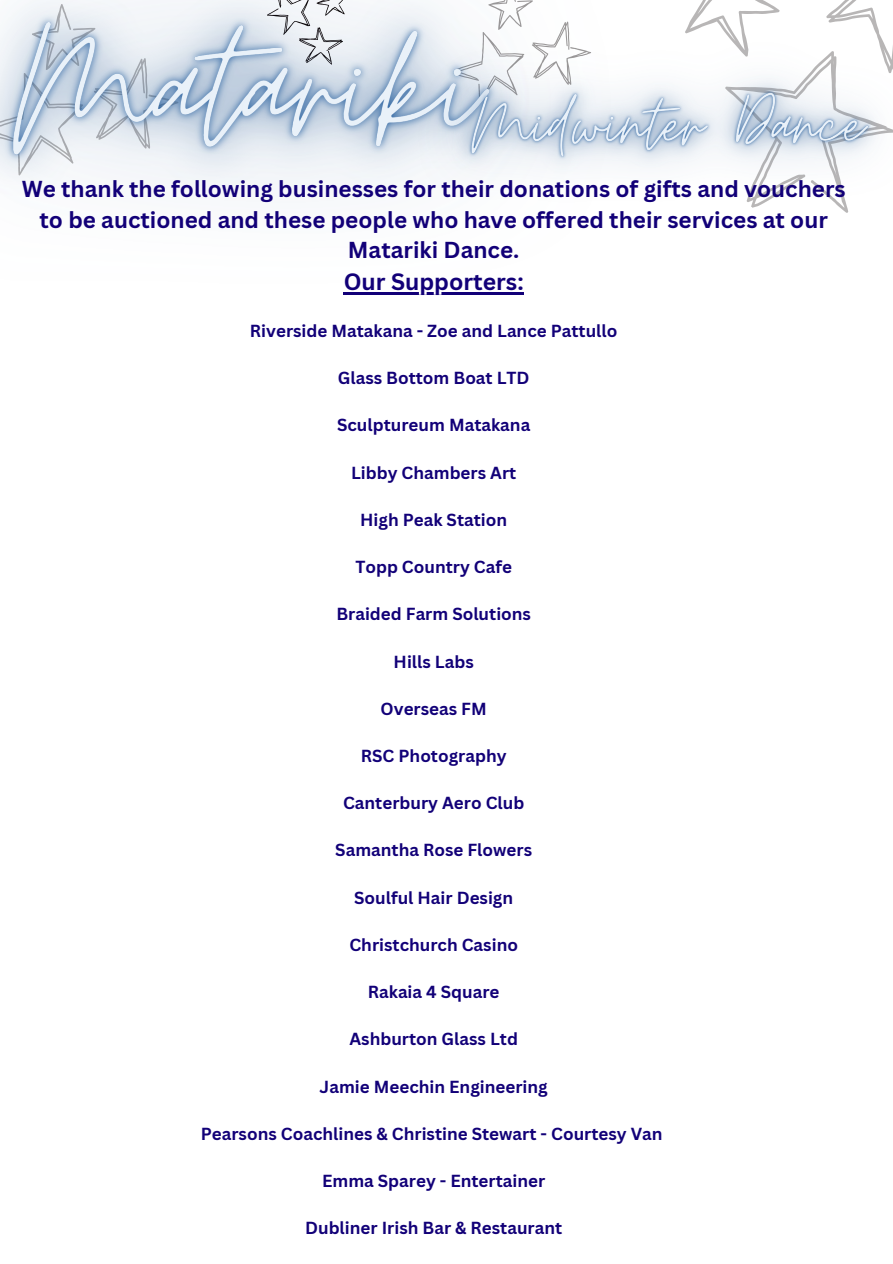
<style>
.page{position:relative;width:893px;height:1264px;background:#fff}
.page>*{position:absolute;margin:0;border:0;box-sizing:border-box;transform-origin:0 0}
.t1{font:700 22.95px "Canva Sans";color:#120078}
.t2{font:700 22.5px/30.3px "Canva Sans";color:#120078;text-align:center}
.t3{font:700 16.95px "Canva Sans";color:#120078}
</style>
<div class="page">
<img style="left:0;top:0;width:524px;height:295px">
<img style="left:362px;top:0;width:530px;height:285px">
<hr style="left:343px;top:292px;width:180px;height:2px;background:#120078">
<p class="t2" style="left:22px;top:173px;width:825px">We thank the following businesses for their donations of gifts and vouchers to be auctioned and these people who have offered their services at our<br>Matariki Dance.</p>
<p class="t1" style="left:343px;top:265px;width:181px">Our Supporters:</p>
<p class="t3" style="left:250px;top:319px;width:369px">Riverside Matakana - Zoe and Lance Pattullo</p>
<p class="t3" style="left:338px;top:366px;width:193px">Glass Bottom Boat LTD</p>
<p class="t3" style="left:337px;top:413px;width:195px">Sculptureum Matakana</p>
<p class="t3" style="left:351px;top:460px;width:167px">Libby Chambers Art</p>
<p class="t3" style="left:360px;top:507px;width:148px">High Peak Station</p>
<p class="t3" style="left:355px;top:555px;width:158px">Topp Country Cafe</p>
<p class="t3" style="left:336px;top:602px;width:196px">Braided Farm Solutions</p>
<p class="t3" style="left:393px;top:649px;width:82px">Hills Labs</p>
<p class="t3" style="left:380px;top:696px;width:108px">Overseas FM</p>
<p class="t3" style="left:361px;top:744px;width:147px">RSC Photography</p>
<p class="t3" style="left:343px;top:791px;width:183px">Canterbury Aero Club</p>
<p class="t3" style="left:335px;top:838px;width:198px">Samantha Rose Flowers</p>
<p class="t3" style="left:354px;top:885px;width:160px">Soulful Hair Design</p>
<p class="t3" style="left:349px;top:932px;width:170px">Christchurch Casino</p>
<p class="t3" style="left:368px;top:980px;width:133px">Rakaia 4 Square</p>
<p class="t3" style="left:349px;top:1027px;width:170px">Ashburton Glass Ltd</p>
<p class="t3" style="left:319px;top:1074px;width:229px">Jamie Meechin Engineering</p>
<p class="t3" style="left:201px;top:1121px;width:463px">Pearsons Coachlines &amp; Christine Stewart - Courtesy Van</p>
<p class="t3" style="left:322px;top:1168px;width:225px">Emma Sparey - Entertainer</p>
<p class="t3" style="left:305px;top:1216px;width:259px">Dubliner Irish Bar &amp; Restaurant</p>
</div>
